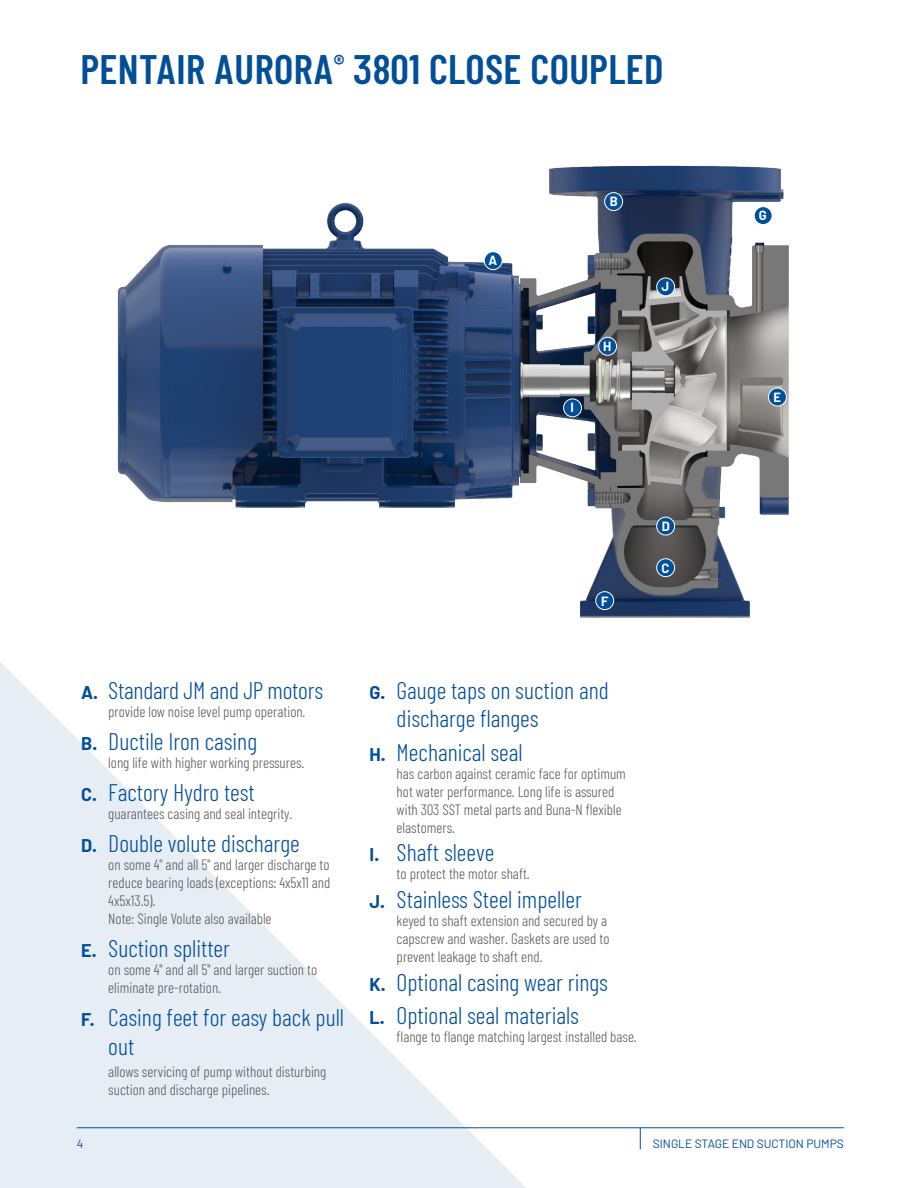
<style>
.page{position:relative;width:918px;height:1188px;background:#fff}
.page>*{position:absolute;margin:0;border:0;box-sizing:border-box;transform-origin:0 0}
.Primary_Heading{font:600 41.1px "Barlow Condensed";letter-spacing:.01em;color:#014e99}
.t1{font:300 24px/28.8px "Barlow Condensed";color:#014e99}
.t2{font:300 15px/18px "Barlow Condensed";color:#57585a}
.CVI_Subheaders{font:700 13.05px "Barlow";color:#fff}
.t3{font:12px "Barlow";color:#014e99}
.s1{font-family:"Barlow";font-weight:700;font-size:18px}
</style>
<div class="page">
<svg style="left:0;top:662px;width:540px;height:526px"></svg>
<hr style="left:77px;top:1127px;width:767px;height:1px;background:#014e99">
<svg style="left:640px;top:1128px;width:1px;height:21px"></svg>
<img style="left:117px;top:165px;width:672px;height:453px">
<div style="left:484px;top:252px;width:18px;height:18px;background:#014e99;border-radius:50%"></div>
<div style="left:484px;top:251px;width:19px;height:19px;border:1px solid #fff;border-radius:50%"></div>
<div style="left:564px;top:399px;width:18px;height:18px;background:#014e99;border-radius:50%"></div>
<div style="left:563px;top:399px;width:19px;height:18px;border:1px solid #fff;border-radius:50%"></div>
<div style="left:599px;top:337px;width:18px;height:18px;background:#014e99;border-radius:50%"></div>
<div style="left:598px;top:337px;width:19px;height:19px;border:1px solid #fff;border-radius:50%"></div>
<div style="left:657px;top:559px;width:18px;height:18px;background:#014e99;border-radius:50%"></div>
<div style="left:656px;top:558px;width:19px;height:19px;border:1px solid #fff;border-radius:50%"></div>
<div style="left:657px;top:517px;width:18px;height:18px;background:#014e99;border-radius:50%"></div>
<div style="left:656px;top:517px;width:19px;height:18px;border:1px solid #fff;border-radius:50%"></div>
<div style="left:754px;top:207px;width:18px;height:18px;background:#014e99;border-radius:50%"></div>
<div style="left:754px;top:206px;width:19px;height:19px;border:1px solid #fff;border-radius:50%"></div>
<div style="left:768px;top:388px;width:18px;height:18px;background:#014e99;border-radius:50%"></div>
<div style="left:768px;top:388px;width:19px;height:18px;border:1px solid #fff;border-radius:50%"></div>
<div style="left:657px;top:278px;width:18px;height:18px;background:#014e99;border-radius:50%"></div>
<div style="left:656px;top:278px;width:19px;height:18px;border:1px solid #fff;border-radius:50%"></div>
<div style="left:596px;top:592px;width:18px;height:18px;background:#014e99;border-radius:50%"></div>
<div style="left:595px;top:591px;width:19px;height:19px;border:1px solid #fff;border-radius:50%"></div>
<div style="left:605px;top:193px;width:18px;height:18px;background:#014e99;border-radius:50%"></div>
<div style="left:604px;top:192px;width:19px;height:19px;border:1px solid #fff;border-radius:50%"></div>
<p class="Primary_Heading" style="left:80px;top:44px;width:585px">PENTAIR AURORA<sup>®</sup> 3801 CLOSE COUPLED</p>
<p class="CVI_Subheaders" style="left:489px;top:252px;width:10px">A</p>
<p class="CVI_Subheaders" style="left:610px;top:193px;width:10px">B</p>
<p class="CVI_Subheaders" style="left:571px;top:399px;width:5px">I</p>
<p class="CVI_Subheaders" style="left:603px;top:338px;width:10px">H</p>
<p class="CVI_Subheaders" style="left:662px;top:278px;width:9px">J</p>
<p class="CVI_Subheaders" style="left:601px;top:593px;width:9px">F</p>
<p class="CVI_Subheaders" style="left:662px;top:518px;width:10px">D</p>
<p class="CVI_Subheaders" style="left:662px;top:560px;width:9px">C</p>
<p class="t1" style="left:81px;top:675px;width:243px"><span class="s1">A.</span> Standard JM and JP motors</p>
<p class="t2" style="left:108px;top:702px;width:199px">provide low noise level pump operation.</p>
<p class="t1" style="left:81px;top:726px;width:177px"><span class="s1">B.</span> Ductile Iron casing</p>
<p class="t2" style="left:108px;top:753px;width:198px">long life with higher working pressures.</p>
<p class="t1" style="left:81px;top:777px;width:175px"><span class="s1">C.</span> Factory Hydro test</p>
<p class="t2" style="left:108px;top:804px;width:186px">guarantees casing and seal integrity.</p>
<p class="t1" style="left:81px;top:828px;width:220px"><span class="s1">D.</span> Double volute discharge</p>
<p class="t2" style="left:108px;top:855px;width:224px;text-align:justify">on some 4" and all 5" and larger discharge to reduce bearing loads (exceptions: 4x5x11 and 4x5x13.5).</p>
<p class="t2" style="left:108px;top:909px;width:165px">Note: Single Volute also available</p>
<p class="t1" style="left:81px;top:934px;width:150px"><span class="s1">E.</span> Suction splitter</p>
<p class="t2" style="left:108px;top:960px;width:210px">on some 4" and all 5" and larger suction to eliminate pre-rotation.</p>
<p class="t1" style="left:108px;top:1003px;width:237px;text-indent:-27px"><span class="s1">F.</span> Casing feet for easy back pull out</p>
<p class="t2" style="left:108px;top:1063px;width:220px">allows servicing of pump without disturbing suction and discharge pipelines.</p>
<p class="t1" style="left:397px;top:675px;width:214px;text-indent:-27px"><span class="s1">G.</span> Gauge taps on suction and discharge flanges</p>
<p class="t1" style="left:370px;top:737px;width:155px"><span class="s1">H.</span> Mechanical seal</p>
<p class="t2" style="left:397px;top:764px;width:231px">has carbon against ceramic face for optimum hot water performance. Long life is assured with 303 SST metal parts and Buna-N flexible elastomers.</p>
<p class="t1" style="left:370px;top:838px;width:126px"><span class="s1">I.</span> Shaft sleeve</p>
<p class="t2" style="left:397px;top:865px;width:135px">to protect the motor shaft.</p>
<p class="t1" style="left:370px;top:885px;width:214px"><span class="s1">J.</span> Stainless Steel impeller</p>
<p class="t2" style="left:397px;top:911px;width:214px">keyed to shaft extension and secured by a capscrew and washer. Gaskets are used to prevent leakage to shaft end.</p>
<p class="t1" style="left:370px;top:967px;width:240px"><span class="s1">K.</span> Optional casing wear rings</p>
<p class="t1" style="left:370px;top:1000px;width:211px"><span class="s1">L.</span> Optional seal materials</p>
<p class="t2" style="left:397px;top:1027px;width:242px">flange to flange matching largest installed base.</p>
<p class="CVI_Subheaders" style="left:759px;top:207px;width:9px">G</p>
<p class="CVI_Subheaders" style="left:774px;top:389px;width:9px">E</p>
<p class="t3" style="left:77px;top:1136px;width:8px">4</p>
<p class="t3" style="left:653px;top:1136px;width:193px">SINGLE STAGE END SUCTION PUMPS</p>
</div>
